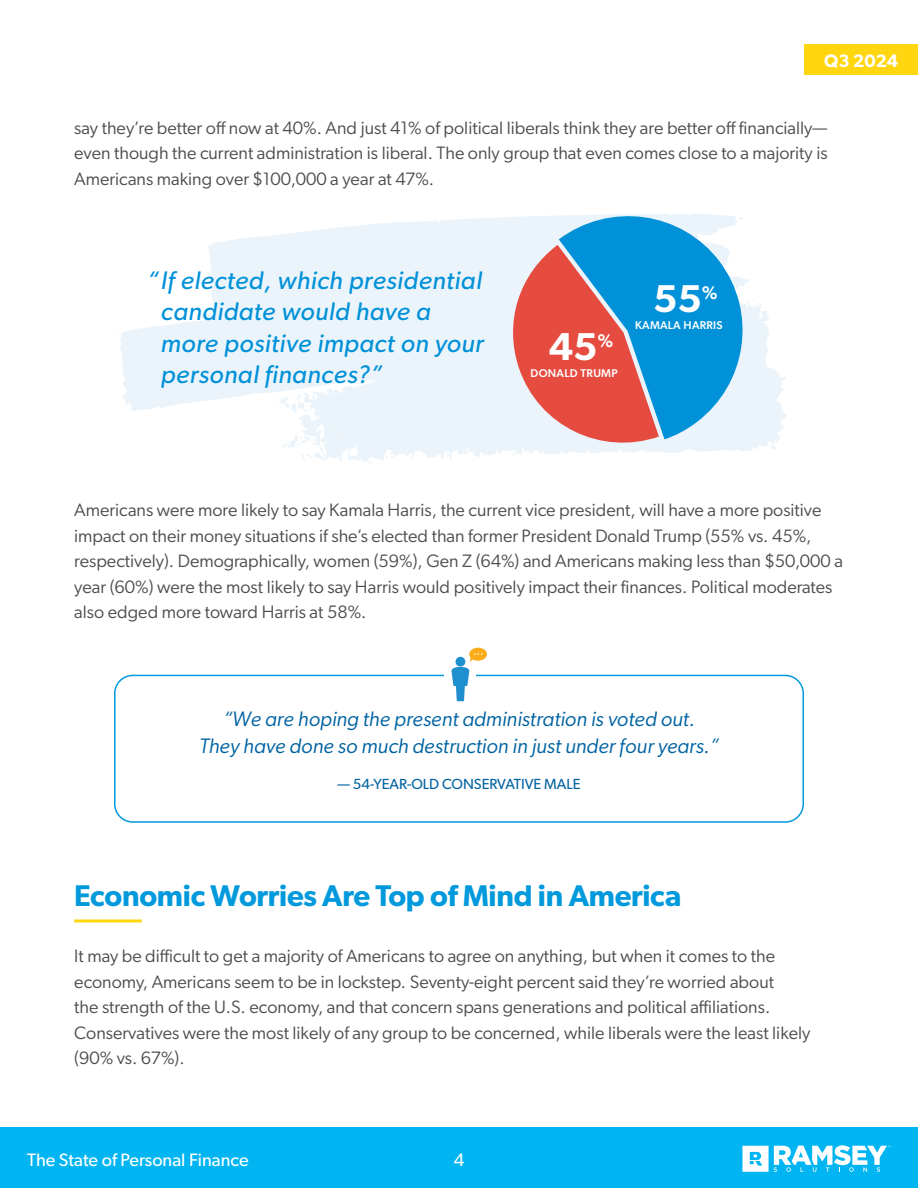
<style>
.page{position:relative;width:918px;height:1188px;background:#fff}
.page>*{position:absolute;margin:0;border:0;box-sizing:border-box;transform-origin:0 0}
.t1{font:600 38.85px "Gibson";color:#fff}
.t2{font:600 30px "Gibson";letter-spacing:-.01em;color:#009adc}
.t3{font:italic 25.5px/31.5px "Gibson";letter-spacing:.02em;color:#0091d9}
.Quote_Style-option2{font:italic 21px/27px "Gibson";color:#0063a1;text-align:center}
.body{font:18px/25.5px "Gibson";color:#4d4d4f}
.t4{font:18px "Gibson";color:#fff}
.t5{font:600 18px "Gibson";color:#fff}
.quote-source{font:14.7px "Gibson";color:#0063a1}
.t6{font:500 11.25px "Gibson";letter-spacing:.025em;color:#fff}
</style>
<div class="page">
<div style="left:0;top:1127px;width:918px;height:61px;background:#00b5f1"></div>
<div style="left:804px;top:44px;width:114px;height:31px;background:#ffd60f"></div>
<svg style="left:742px;top:1145px;width:149px;height:26px"></svg>
<div style="left:114px;top:675px;width:690px;height:148px;border:2px solid #009adc;border-radius:18px"></div>
<hr style="left:74px;top:920px;width:68px;height:2px;background:#ffd60f">
<svg style="left:120px;top:216px;width:667px;height:245px;fill:#ebf4fa"></svg>
<svg style="left:758px;top:328px;width:10px;height:8px"></svg>
<svg style="left:411px;top:443px;width:3px;height:4px"></svg>
<svg style="left:363px;top:448px;width:25px;height:16px"></svg>
<svg style="left:275px;top:393px;width:82px;height:67px"></svg>
<svg style="left:504px;top:245px;width:155px;height:213px;background:#eaabaa"></svg>
<svg style="left:559px;top:213px;width:199px;height:226px;background:#7398ba"></svg>
<div style="left:445px;top:672px;width:31px;height:14px;background:#fff"></div>
<svg style="left:451px;top:648px;width:36px;height:53px"></svg>
<p class="t5" style="left:824px;top:50px;width:75px">Q3 2024</p>
<p class="body" style="left:74px;top:114px;width:755px;text-align:justify">say they’re better off now at 40%. And just 41% of political liberals think they are better off financially— even though the current administration is liberal. The only group that even comes close to a majority is Americans making over $100,000 a year at 47%.</p>
<p class="t3" style="left:161px;top:264px;width:324px;text-indent:-14px">“If elected, which presidential candidate would have a more positive impact on your personal finances?”</p>
<p class="t1" style="left:549px;top:324px;width:66px">45<sup>%</sup></p>
<p class="t6" style="left:531px;top:366px;width:89px">DONALD TRUMP</p>
<p class="t1" style="left:653px;top:275px;width:66px">55<sup>%</sup></p>
<p class="t6" style="left:635px;top:318px;width:89px">KAMALA HARRIS</p>
<p class="body" style="left:74px;top:497px;width:770px">Americans were more likely to say Kamala Harris, the current vice president, will have a more positive impact on their money situations if she’s elected than former President Donald Trump (55% vs. 45%, respectively). Demographically, women (59%), Gen Z (64%) and Americans making less than $50,000 a year (60%) were the most likely to say Harris would positively impact their finances. Political moderates also edged more toward Harris at 58%.</p>
<p class="Quote_Style-option2" style="left:199px;top:705px;width:522px">“We are hoping the present administration is voted out.<br>They have done so much destruction in just under four years.”</p>
<p class="quote-source" style="left:338px;top:775px;width:244px">— 54-YEAR-OLD CONSERVATIVE MALE</p>
<h1 class="t2" style="left:74px;top:878px;width:608px">Economic Worries Are Top of Mind in America</h1>
<p class="body" style="left:74px;top:943px;width:738px">It may be difficult to get a majority of Americans to agree on anything, but when it comes to the economy, Americans seem to be in lockstep. Seventy-eight percent said they’re worried about<br>the strength of the U.S. economy, and that concern spans generations and political affiliations.<br>Conservatives were the most likely of any group to be concerned, while liberals were the least likely (90% vs. 67%).</p>
<p class="t4" style="left:27px;top:1149px;width:223px">The State of Personal Finance</p>
<p class="t4" style="left:454px;top:1149px;width:12px">4</p>
</div>
